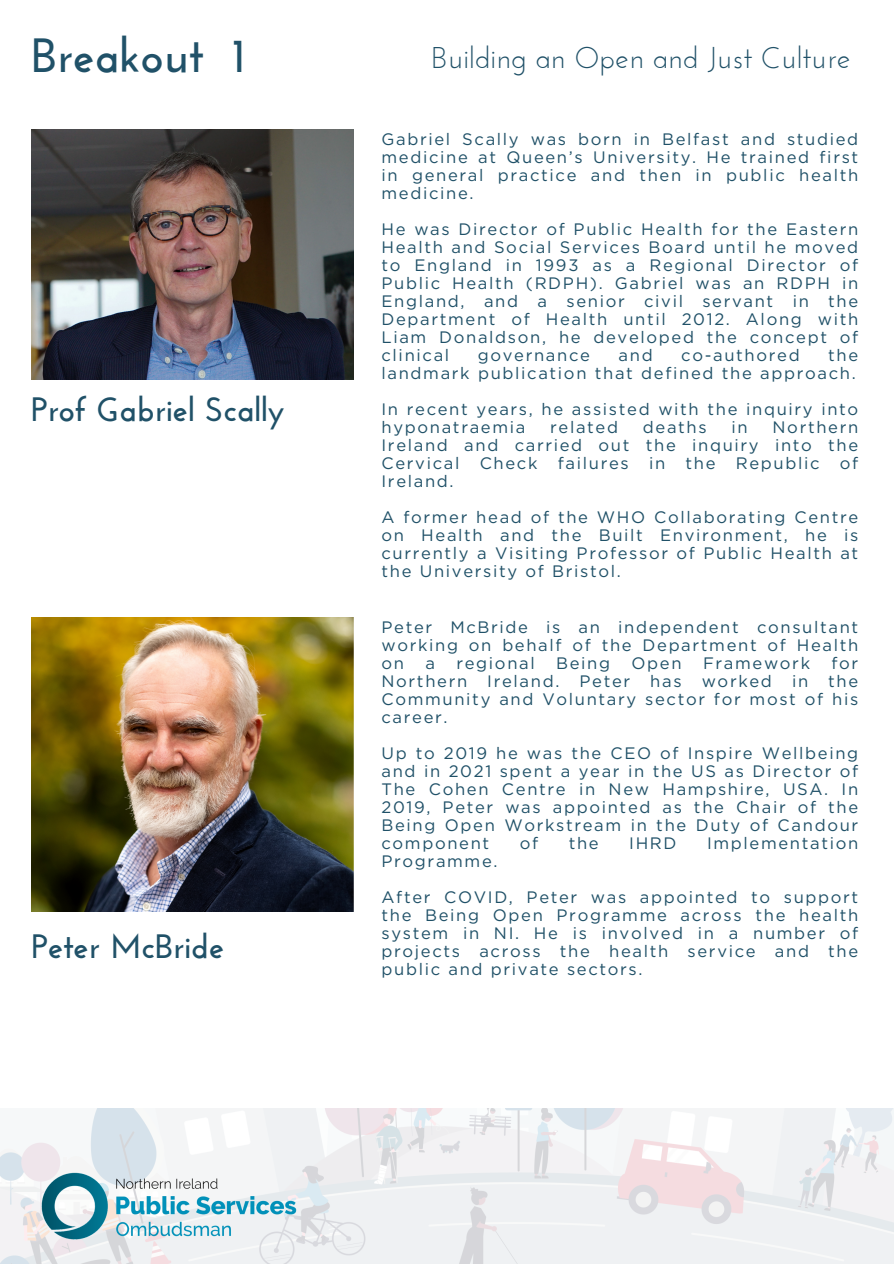
<style>
.page{position:relative;width:894px;height:1264px;background:#fff}
.page>*{position:absolute;margin:0;border:0;box-sizing:border-box;transform-origin:0 0}
.t1{font:700 48px "Josefin Sans";color:#205168}
.t2{font:700 33.75px "Josefin Sans";color:#205168}
.t3{font:30px "Josefin Sans";color:#205168}
.t4{font:16.5px/18px "Gotham";letter-spacing:.1em;color:#205168;text-align:justify}
</style>
<div class="page">
<img style="left:32px;top:129px;width:321px;height:250px">
<img style="left:32px;top:617px;width:321px;height:294px">
<img style="left:0;top:1108px;width:893px;height:155px">
<img style="left:32px;top:1162px;width:280px;height:87px">
<h2 class="t1" style="left:32px;top:36px;width:215px">Breakout 1</h2>
<p class="t2" style="left:31px;top:395px;width:255px">Prof Gabriel Scally</p>
<p class="t2" style="left:32px;top:932px;width:194px">Peter McBride</p>
<p class="t3" style="left:431px;top:45px;width:420px">Building an Open and Just Culture</p>
<p class="t4" style="left:381px;top:130px;width:478px">Gabriel Scally was born in Belfast and studied medicine at Queen’s University. He trained first in general practice and then in public health medicine.</p>
<h2 class="t4" style="left:381px;top:220px;width:478px">He was Director of Public Health for the Eastern Health and Social Services Board until he moved to England in 1993 as a Regional Director of Public Health (RDPH). Gabriel was an RDPH in England, and a senior civil servant in the Department of Health until 2012. Along with Liam Donaldson, he developed the concept of clinical</h2>
<h2 class="t4" style="left:381px;top:346px;width:478px;text-align:right">the<br>landmark publication that defined the approach.</h2>
<p class="t4" style="left:381px;top:400px;width:478px">In recent years, he assisted with the inquiry into hyponatraemia</p>
<h2 class="t4" style="left:477px;top:346px;width:114px">governance</h2>
<h2 class="t4" style="left:618px;top:346px;width:36px">and</h2>
<h2 class="t4" style="left:681px;top:346px;width:120px">co-authored</h2>
<p class="t4" style="left:381px;top:418px;width:478px;text-indent:391px">Northern Ireland and carried out the inquiry into the Cervical Check failures in the Republic of Ireland.</p>
<p class="t4" style="left:381px;top:508px;width:478px">A former head of the WHO Collaborating Centre on Health and the Built Environment, he is currently a Visiting Professor of Public Health at the University of Bristol.</p>
<p class="t4" style="left:550px;top:418px;width:69px">related</p>
<p class="t4" style="left:642px;top:418px;width:65px">deaths</p>
<p class="t4" style="left:731px;top:418px;width:18px">in</p>
<p class="t4" style="left:381px;top:617px;width:478px">Peter McBride is an independent consultant working on behalf of the Department of Health on</p>
<p class="t4" style="left:381px;top:653px;width:478px;text-indent:450px">for Northern Ireland. Peter has worked in the Community and Voluntary sector for most of his career.</p>
<p class="t4" style="left:381px;top:743px;width:478px">Up to 2019 he was the CEO of Inspire Wellbeing and in 2021 spent a year in the US as Director of The Cohen Centre in New Hampshire, USA. In 2019, Peter was appointed as the Chair of the Being Open Workstream in the Duty of Candour component</p>
<p class="t4" style="left:425px;top:653px;width:11px">a</p>
<p class="t4" style="left:456px;top:653px;width:80px">regional</p>
<p class="t4" style="left:556px;top:653px;width:55px">Being</p>
<p class="t4" style="left:631px;top:653px;width:52px">Open</p>
<p class="t4" style="left:702px;top:653px;width:108px">Framework</p>
<p class="t4" style="left:519px;top:833px;width:20px">of</p>
<p class="t4" style="left:568px;top:833px;width:32px">the</p>
<p class="t4" style="left:629px;top:833px;width:49px">IHRD</p>
<p class="t4" style="left:706px;top:833px;width:153px">Implementation</p>
<p class="t4" style="left:381px;top:851px;width:117px">Programme.</p>
<p class="t4" style="left:381px;top:887px;width:478px">After COVID, Peter was appointed to support the Being Open Programme across the health system in NI. He is involved in a number of projects across the health service and the public and private sectors.</p>
</div>
